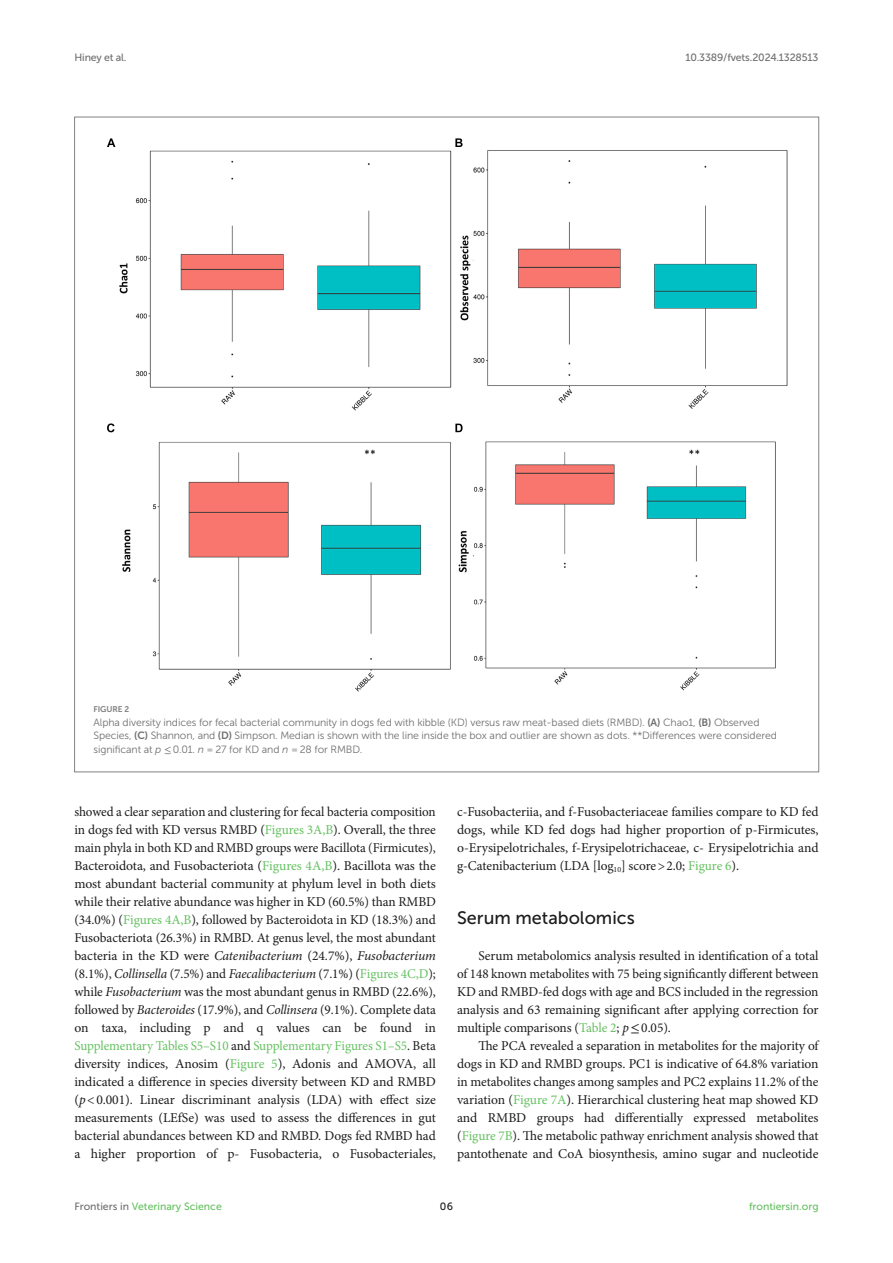
<style>
.page{position:relative;width:893px;height:1263px;background:#fff}
.page>*{position:absolute;margin:0;border:0;box-sizing:border-box;transform-origin:0 0}
.HEAD_2{font:18px "Museo Sans 500";color:#1b1c1b}
.TEXT_FLUSH{font:13.5px/18px "Minion Pro";letter-spacing:-.005em;color:#1b1c1b;text-align:justify}
.TEXT{font:13.5px/18px "Minion Pro";letter-spacing:-.01em;color:#1b1c1b;text-align:justify}
.FIG_LEG{font:10.5px/13.5px "Museo Sans 300";letter-spacing:-.01em;color:#706f70}
.t1{font:10.5px "Museo Sans 500";color:#65c161}
.t2{font:10.5px "Museo Sans 500";letter-spacing:-.015em;color:#706f70}
.t3{font:10.5px "Museo Sans 500";color:#1b1c1b}
.FIG_HD{font:8.25px "Museo Sans 700";letter-spacing:-.01em;color:#7e7f7f}
.s1{font-family:"Museo Sans 700"}
.s2{font-style:italic}
.s3{font-family:"STIX General"}
.s4{color:#65c161}
.s5{color:#706f70}
</style>
<div class="page">
<img style="left:107px;top:138px;width:681px;height:554px">
<p class="t2" style="left:74px;top:51px;width:54px">Hiney et al.</p>
<p class="t2" style="left:685px;top:51px;width:135px">10.3389/fvets.2024.1328513</p>
<p class="FIG_HD" style="left:94px;top:705px;width:37px">FIGURE 2</p>
<p class="FIG_LEG" style="left:94px;top:716px;width:685px">Alpha diversity indices for fecal bacterial community in dogs fed with kibble (KD) versus raw meat-based diets (RMBD). <span class="s1">(A)</span> Chao1, <span class="s1">(B)</span> Observed<br>Species, <span class="s1">(C)</span> Shannon, and <span class="s1">(D)</span> Simpson. Median is shown with the line inside the box and outlier are shown as dots. **Differences were considered significant at <span class="s2">p</span> <span class="s3">≤</span> 0.01. <span class="s2">n</span> = 27 for KD and <span class="s2">n</span> = 28 for RMBD.</p>
<p class="TEXT_FLUSH" style="left:74px;top:803px;width:363px">showed a clear separation and clustering for fecal bacteria composition in dogs fed with KD versus RMBD (<span class="s4">Figures 3A,B</span>). Overall, the three main phyla in both KD and RMBD groups were Bacillota (Firmicutes), Bacteroidota, and Fusobacteriota (<span class="s4">Figures 4A,B</span>). Bacillota was the most abundant bacterial community at phylum level in both diets while their relative abundance was higher in KD (60.5%) than RMBD (34.0%) (<span class="s4">Figures 4A,B</span>), followed by Bacteroidota in KD (18.3%) and Fusobacteriota (26.3%) in RMBD. At genus level, the most abundant bacteria in the KD were <span class="s2">Catenibacterium</span> (24.7%), <span class="s2">Fusobacterium </span>(8.1%), <span class="s2">Collinsella</span> (7.5%) and <span class="s2">Faecalibacterium</span> (7.1%) (<span class="s4">Figures 4C,D</span>); while <span class="s2">Fusobacterium</span> was the most abundant genus in RMBD (22.6%), followed by <span class="s2">Bacteroides</span> (17.9%), and <span class="s2">Collinsera</span> (9.1%). Complete data on taxa, including p and q values can be found in <span class="s4">Supplementary Tables S5–S10</span> and <span class="s4">Supplementary Figures S1–S5</span>. Beta diversity indices, Anosim (<span class="s4">Figure 5</span>), Adonis and AMOVA, all indicated a difference in species diversity between KD and RMBD (<span class="s2">p</span>&lt;0.001). Linear discriminant analysis (LDA) with effect size measurements (LEfSe) was used to assess the differences in gut bacterial abundances between KD and RMBD. Dogs fed RMBD had a higher proportion of p- Fusobacteria, o Fusobacteriales,</p>
<p class="TEXT_FLUSH" style="left:457px;top:803px;width:363px">c-Fusobacteriia, and f-Fusobacteriaceae families compare to KD fed dogs, while KD fed dogs had higher proportion of p-Firmicutes, o-Erysipelotrichales, f-Erysipelotrichaceae, c- Erysipelotrichia and g-Catenibacterium (LDA [log<sub>10</sub>] score&gt;2.0; <span class="s4">Figure 6</span>).</p>
<p class="HEAD_2" style="left:457px;top:908px;width:179px">Serum metabolomics</p>
<p class="TEXT_FLUSH" style="left:457px;top:947px;width:363px;text-indent:21px">Serum metabolomics analysis resulted in identification of a total of 148 known metabolites with 75 being significantly different between KD and RMBD-fed dogs with age and BCS included in the regression analysis and 63 remaining significant after applying correction for multiple comparisons (<span class="s4">Table 2</span>; <span class="s2">p</span><span class="s3">≤</span>0.05).</p>
<p class="TEXT" style="left:457px;top:1037px;width:363px;text-indent:21px">The PCA revealed a separation in metabolites for the majority of dogs in KD and RMBD groups. PC1 is indicative of 64.8% variation in metabolites changes among samples and PC2 explains 11.2% of the variation (<span class="s4">Figure 7A</span>). Hierarchical clustering heat map showed KD and RMBD groups had differentially expressed metabolites (<span class="s4">Figure 7B</span>). The metabolic pathway enrichment analysis showed that pantothenate and CoA biosynthesis, amino sugar and nucleotide</p>
<p class="t1" style="left:74px;top:1200px;width:149px"><span class="s5">Frontiers in</span> Veterinary Science</p>
<p class="t3" style="left:440px;top:1200px;width:15px">06</p>
<p class="t1" style="left:749px;top:1200px;width:71px">frontiersin.org</p>
</div>
